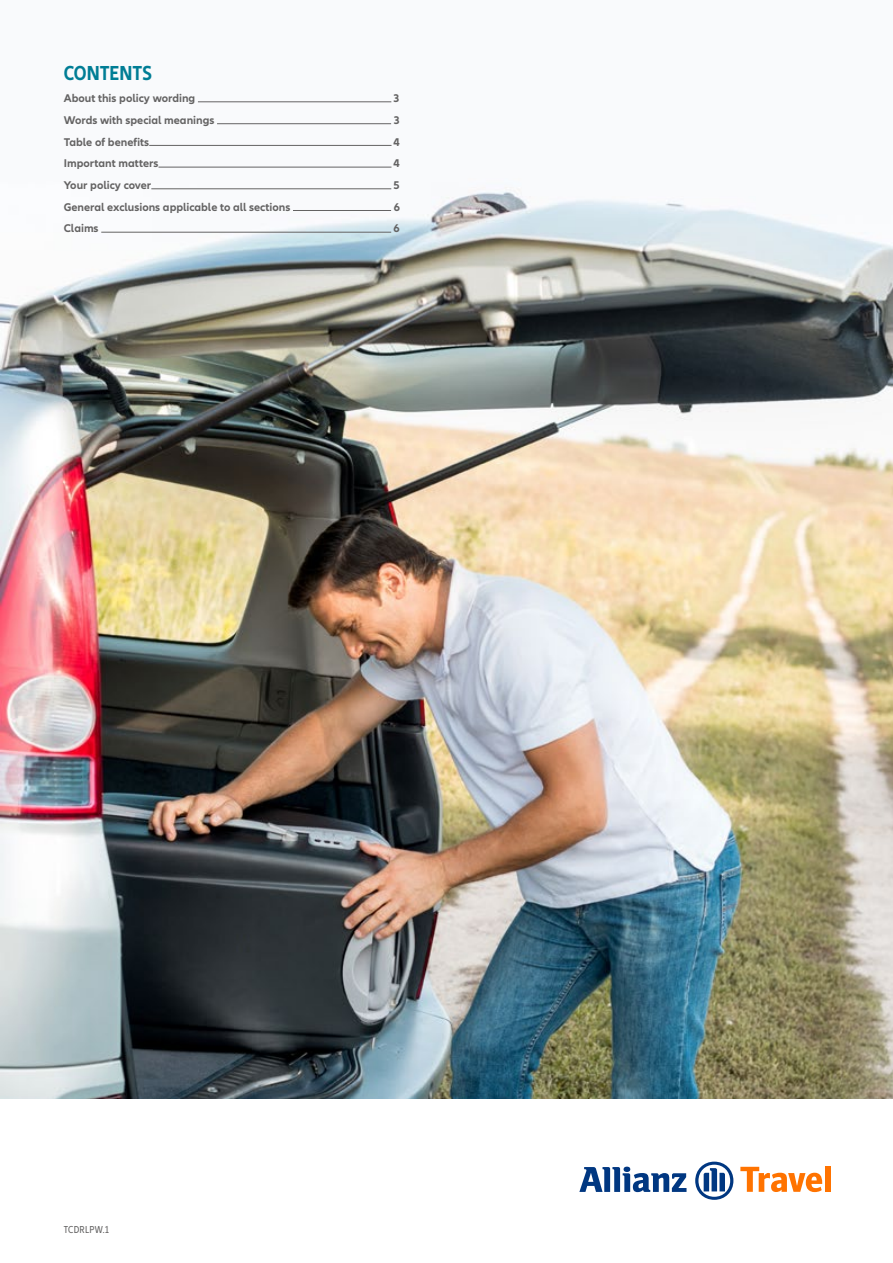
<style>
.page{position:relative;width:893px;height:1263px;background:#fff}
.page>*{position:absolute;margin:0;border:0;box-sizing:border-box;transform-origin:0 0}
.t1{font:700 condensed 21px "Allianz Neo";color:#007d95}
.t2{font:700 11.7px "Allianz Neo";color:#646363}
.t3{font:condensed 10.5px "Allianz Neo";letter-spacing:.025em;color:#646363}
</style>
<div class="page">
<img style="left:0;top:101px;width:893px;height:997px">
<hr style="left:198px;top:102px;width:193px;height:1px;background:#646363">
<hr style="left:217px;top:123px;width:174px;height:1px;background:#646363">
<hr style="left:149px;top:145px;width:243px;height:1px;background:#646363">
<hr style="left:158px;top:167px;width:233px;height:1px;background:#646363">
<hr style="left:151px;top:189px;width:240px;height:1px;background:#646363">
<hr style="left:293px;top:210px;width:98px;height:1px;background:#646363">
<hr style="left:101px;top:232px;width:290px;height:1px;background:#646363">
<svg style="left:579px;top:1166px;width:107px;height:26px"></svg>
<svg style="left:695px;top:1161px;width:38px;height:39px"></svg>
<svg style="left:740px;top:1167px;width:82px;height:25px"></svg>
<div style="left:825px;top:1167px;width:5px;height:25px;background:#ff7300"></div>
<h1 class="t1" style="left:64px;top:61px;width:90px">CONTENTS</h1>
<p class="t2" style="left:64px;top:92px;width:133px">About this policy wording</p>
<p class="t2" style="left:394px;top:92px;width:8px">3</p>
<p class="t2" style="left:64px;top:113px;width:152px">Words with special meanings</p>
<p class="t2" style="left:394px;top:113px;width:8px">3</p>
<p class="t2" style="left:64px;top:135px;width:87px">Table of benefits</p>
<p class="t2" style="left:394px;top:135px;width:8px">4</p>
<p class="t2" style="left:64px;top:157px;width:96px">Important matters</p>
<p class="t2" style="left:394px;top:157px;width:8px">4</p>
<p class="t2" style="left:64px;top:178px;width:89px">Your policy cover</p>
<p class="t2" style="left:394px;top:178px;width:8px">5</p>
<p class="t2" style="left:64px;top:200px;width:228px">General exclusions applicable to all sections</p>
<p class="t2" style="left:394px;top:200px;width:8px">6</p>
<p class="t2" style="left:64px;top:222px;width:36px">Claims</p>
<p class="t2" style="left:394px;top:222px;width:8px">6</p>
<p class="t3" style="left:64px;top:1223px;width:47px">TCDRLPW.1</p>
</div>
